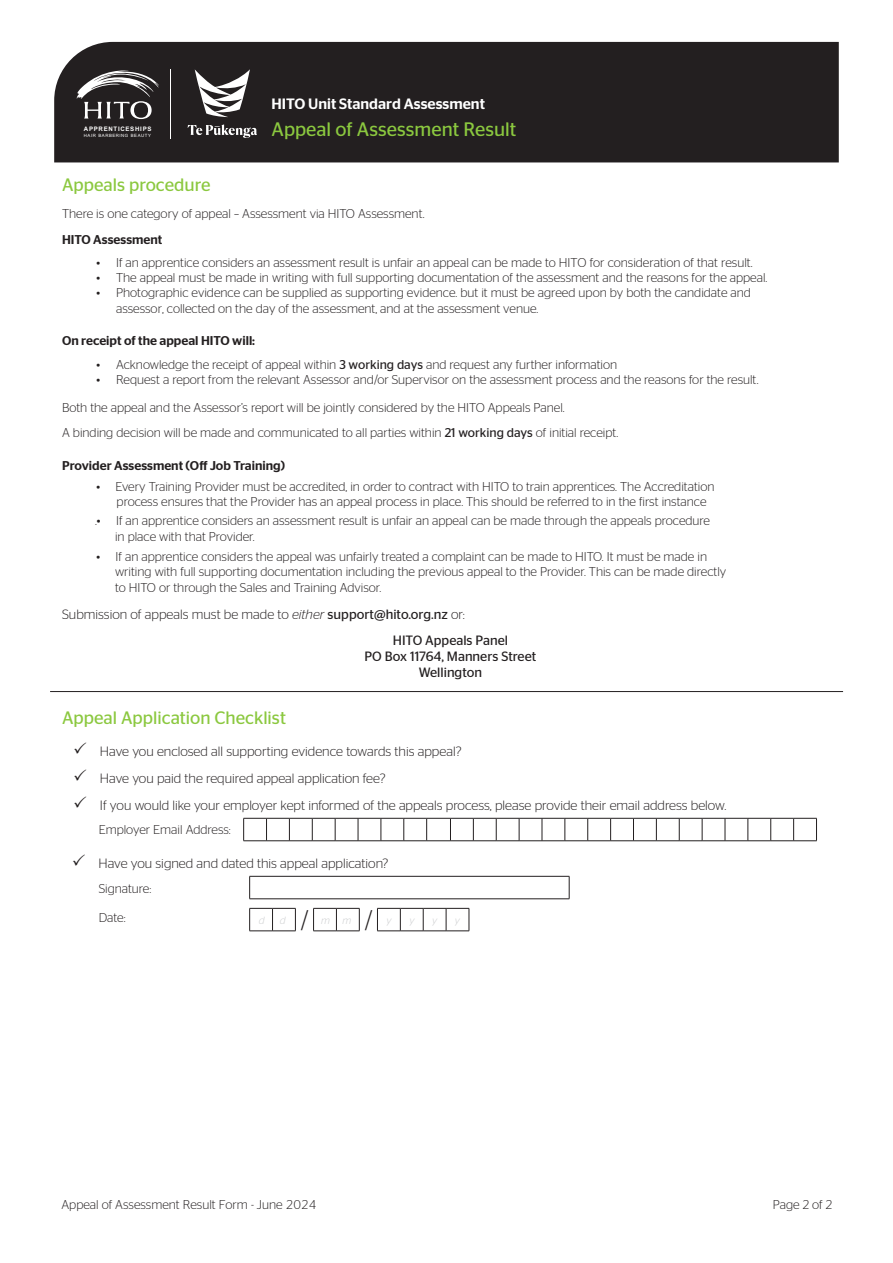
<style>
.page{position:relative;width:893px;height:1263px;background:#fff}
.page>*{position:absolute;margin:0;border:0;box-sizing:border-box;transform-origin:0 0}
.t1{font:300 25.5px "Stag Sans";color:#231f20}
.t2{font:19.5px "Stag Sans";color:#8bc83f}
.t3{font:18px "Stag Sans";color:#8bc83f}
.t4{font:500 15px "Stag Sans";color:#fff}
.t5{font:300 13.5px "Stag Sans";color:#231f20}
.t6{font:13.5px "Stag Sans";color:#231f20}
.t7{font:300 12.75px/15.3px "Stag Sans";color:#231f20}
.t8{font:500 12.75px "Stag Sans";color:#231f20}
.t9{font:italic 300 10.5px "Stag Sans";color:#cbccce}
.t10{font:700 6.15px "Arial";letter-spacing:.115em;color:#fff}
.t11{font:4.35px "Arial";letter-spacing:.12em;color:#fff}
.s1{font-weight:400}
.s2{font-style:italic}
</style>
<div class="page">
<div style="left:54px;top:42px;width:785px;height:120px;background:#231f20"></div>
<hr style="left:50px;top:691px;width:793px;height:1px;background:#231f20">
<hr style="left:249px;top:876px;width:320px;height:1px;background:#231f20">
<svg style="left:249px;top:876px;width:1px;height:22px"></svg>
<svg style="left:569px;top:876px;width:1px;height:23px"></svg>
<hr style="left:249px;top:898px;width:320px;height:1px;background:#231f20">
<svg style="left:249px;top:908px;width:47px;height:23px"></svg>
<svg style="left:313px;top:908px;width:47px;height:23px"></svg>
<svg style="left:377px;top:908px;width:93px;height:23px"></svg>
<svg style="left:243px;top:818px;width:574px;height:23px"></svg>
<svg style="left:77px;top:69px;width:82px;height:50px;background:#575455"></svg>
<svg style="left:195px;top:69px;width:55px;height:48px"></svg>
<svg style="left:188px;top:124px;width:69px;height:14px"></svg>
<hr style="left:170px;top:69px;width:1px;height:70px;background:#fff">
<p class="t10" style="left:84px;top:124px;width:69px">APPRENTICESHIPS</p>
<p class="t11" style="left:84px;top:133px;width:69px">HAIR BARBERING BEAUTY</p>
<p class="t4" style="left:272px;top:95px;width:215px">HITO Unit Standard Assessment</p>
<p class="t2" style="left:272px;top:118px;width:246px">Appeal of Assessment Result</p>
<p class="t3" style="left:62px;top:175px;width:150px">Appeals procedure</p>
<p class="t7" style="left:62px;top:206px;width:364px">There is one category of appeal – Assessment via HITO Assessment.</p>
<p class="t8" style="left:62px;top:232px;width:102px">HITO Assessment</p>
<p class="t7" style="left:97px;top:254px;width:657px">• If an apprentice considers an assessment result is unfair an appeal can be made to HITO for consideration of that result.</p>
<p class="t7" style="left:97px;top:270px;width:672px">• The appeal must be made in writing with full supporting documentation of the assessment and the reasons for the appeal.</p>
<p class="t7" style="left:116px;top:285px;width:636px;text-indent:-19px">• Photographic evidence can be supplied as supporting evidence. but it must be agreed upon by both the candidate and assessor, collected on the day of the assessment, and at the assessment venue.</p>
<p class="t8" style="left:62px;top:333px;width:195px">On receipt of the appeal HITO will:</p>
<p class="t7" style="left:97px;top:356px;width:522px">• Acknowledge the receipt of appeal within <span class="s1">3 working days</span> and request any further information</p>
<p class="t7" style="left:97px;top:372px;width:663px">• Request a report from the relevant Assessor and/or Supervisor on the assessment process and the reasons for the result.</p>
<p class="t7" style="left:62px;top:399px;width:504px">Both the appeal and the Assessor’s report will be jointly considered by the HITO Appeals Panel.</p>
<p class="t7" style="left:62px;top:425px;width:558px">A binding decision will be made and communicated to all parties within <span class="s1">21 working days</span> of initial receipt.</p>
<p class="t8" style="left:62px;top:458px;width:224px">Provider Assessment (Off Job Training)</p>
<p class="t7" style="left:97px;top:479px;width:619px">• Every Training Provider must be accredited, in order to contract with HITO to train apprentices. The Accreditation</p>
<p class="t7" style="left:95px;top:492px;width:616px;line-height:19.2px;text-align:right">process ensures that the Provider has an appeal process in place. This should be referred to in the first instance<br>.• If an apprentice considers an assessment result is unfair an appeal can be made through the appeals procedure</p>
<p class="t7" style="left:115px;top:528px;width:141px">in place with that Provider.</p>
<p class="t7" style="left:97px;top:549px;width:612px">• If an apprentice considers the appeal was unfairly treated a complaint can be made to HITO. It must be made in</p>
<p class="t7" style="left:115px;top:564px;width:613px">writing with full supporting documentation including the previous appeal to the Provider. This can be made directly</p>
<p class="t7" style="left:115px;top:579px;width:268px">to HITO or through the Sales and Training Advisor.</p>
<p class="t5" style="left:62px;top:607px;width:404px">Submission of appeals must be made to <span class="s2">either</span> <span class="s1">support@hito.org.nz</span> or:</p>
<p class="t6" style="left:393px;top:633px;width:117px">HITO Appeals Panel</p>
<p class="t6" style="left:365px;top:649px;width:173px">PO Box 11764, Manners Street</p>
<p class="t6" style="left:419px;top:665px;width:65px">Wellington</p>
<p class="t3" style="left:62px;top:708px;width:225px">Appeal Application Checklist</p>
<p class="t5" style="left:100px;top:744px;width:363px">Have you enclosed all supporting evidence towards this appeal?</p>
<p class="t5" style="left:100px;top:771px;width:287px">Have you paid the required appeal application fee?</p>
<p class="t5" style="left:100px;top:798px;width:628px">If you would like your employer kept informed of the appeals process, please provide their email address below.</p>
<p class="t7" style="left:99px;top:822px;width:134px">Employer Email Address:</p>
<p class="t5" style="left:98px;top:856px;width:291px">Have you signed and dated this appeal application?</p>
<p class="t7" style="left:99px;top:881px;width:54px">Signature:</p>
<p class="t7" style="left:99px;top:910px;width:28px">Date:</p>
<p class="t1" style="left:301px;top:906px;width:9px">/</p>
<p class="t1" style="left:365px;top:906px;width:9px">/</p>
<p class="t9" style="left:259px;top:914px;width:7px">d</p>
<p class="t9" style="left:280px;top:914px;width:7px">d</p>
<p class="t9" style="left:321px;top:914px;width:32px">m m</p>
<p class="t9" style="left:387px;top:914px;width:7px">y</p>
<p class="t9" style="left:409px;top:914px;width:7px">y</p>
<p class="t9" style="left:432px;top:914px;width:7px">y</p>
<p class="t9" style="left:455px;top:914px;width:7px">y</p>
<p class="t7" style="left:62px;top:1197px;width:256px">Appeal of Assessment Result Form - June 2024</p>
<p class="t7" style="left:773px;top:1197px;width:61px">Page 2 of 2</p>
</div>
